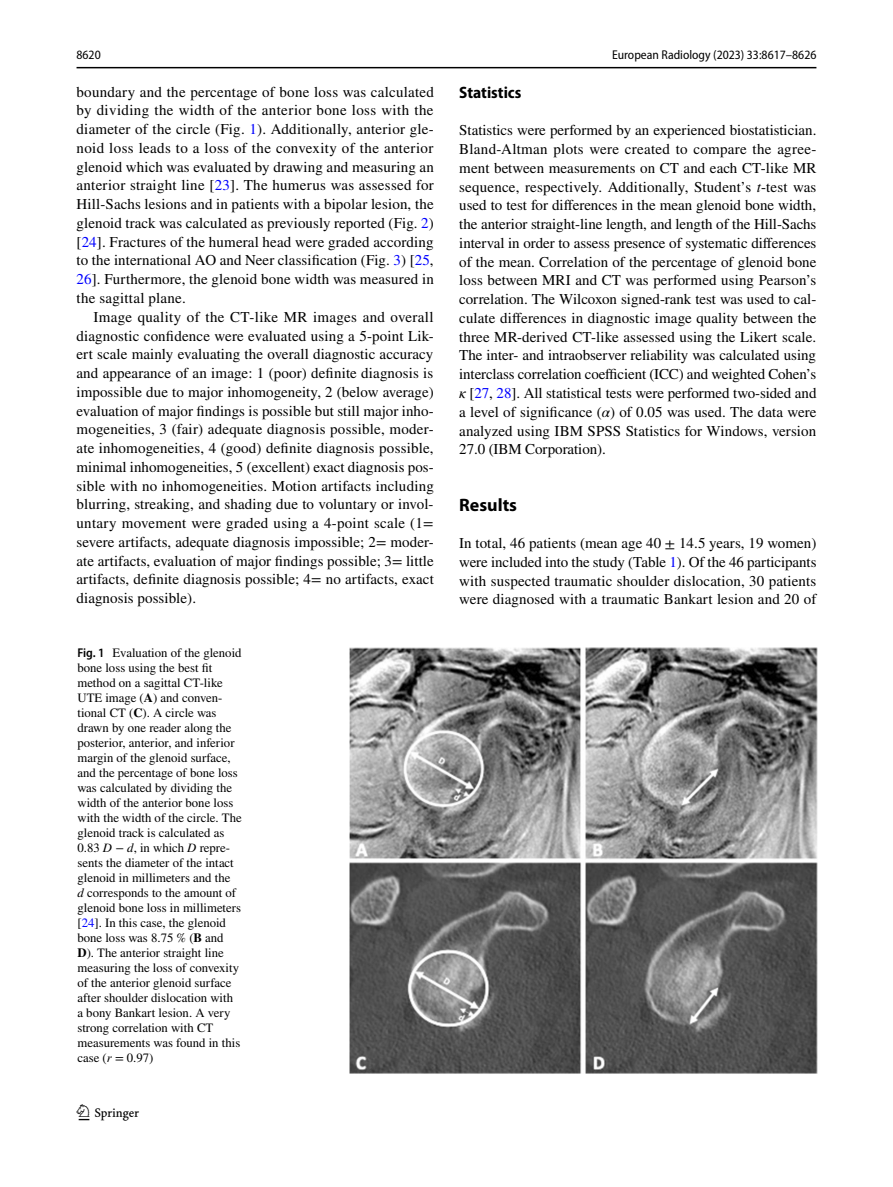
<style>
.page{position:relative;width:893px;height:1187px;background:#fff}
.page>*{position:absolute;margin:0;border:0;box-sizing:border-box;transform-origin:0 0}
.t1{font:22.5px "Springnew Regular 2";color:#000}
.t2{font:700 18px "Myriad Pro";color:#000}
.t3{font:700 semi-condensed 16.5px "Myriad Pro";color:#000}
.t4{font:15px/18.8px "STIX";letter-spacing:.005em;color:#000;text-align:justify}
.t5{font:12.75px/15px "STIX";color:#000}
.t6{font:semi-condensed 12.75px "Myriad Pro";color:#000}
.s1{color:#00f}
.s2{font-family:"Myriad Pro";font-weight:600;font-stretch:semi-condensed}
.s3{font-weight:700}
.s4{font-style:italic}
</style>
<div class="page">
<hr style="left:77px;top:67px;width:739px;height:1px;background:#000">
<img style="left:350px;top:647px;width:467px;height:425px">
<p class="t6" style="left:77px;top:48px;width:26px">8620</p>
<p class="t6" style="left:612px;top:48px;width:206px">European Radiology (2023) 33:8617–8626</p>
<p class="t4" style="left:77px;top:83px;width:359px">boundary and the percentage of bone loss was calculated by dividing the width of the anterior bone loss with the diameter of the circle (Fig. <span class="s1">1</span>). Additionally, anterior gle&shy;noid loss leads to a loss of the convexity of the anterior glenoid which was evaluated by drawing and measuring an anterior straight line [<span class="s1">23</span>]. The humerus was assessed for Hill-Sachs lesions and in patients with a bipolar lesion, the glenoid track was calculated as previously reported (Fig. <span class="s1">2</span>) [<span class="s1">24</span>]. Fractures of the humeral head were graded according to the international AO and Neer classification (Fig. <span class="s1">3</span>) [<span class="s1">25</span>, <span class="s1">26</span>]. Furthermore, the glenoid bone width was measured in the sagittal plane.</p>
<p class="t4" style="left:77px;top:308px;width:359px;text-indent:17px">Image quality of the CT-like MR images and overall diagnostic confidence were evaluated using a 5-point Lik&shy;ert scale mainly evaluating the overall diagnostic accuracy and appearance of an image: 1 (poor) definite diagnosis is impossible due to major inhomogeneity, 2 (below average) evaluation of major findings is possible but still major inho&shy;mogeneities, 3 (fair) adequate diagnosis possible, moder&shy;ate inhomogeneities, 4 (good) definite diagnosis possible, minimal inhomogeneities, 5 (excellent) exact diagnosis pos&shy;sible with no inhomogeneities. Motion artifacts including blurring, streaking, and shading due to voluntary or invol&shy;untary movement were graded using a 4-point scale (1= severe artifacts, adequate diagnosis impossible; 2= moder&shy;ate artifacts, evaluation of major findings possible; 3= little artifacts, definite diagnosis possible; 4= no artifacts, exact diagnosis possible).</p>
<p class="t5" style="left:77px;top:646px;width:166px"><span class="s2">Fig. 1</span> Evaluation of the glenoid bone loss using the best fit method on a sagittal CT-like<br>UTE image (<span class="s3">A</span>) and conven&shy;tional CT (<span class="s3">C</span>). A circle was drawn by one reader along the posterior, anterior, and inferior margin of the glenoid surface, and the percentage of bone loss was calculated by dividing the width of the anterior bone loss with the width of the circle. The glenoid track is calculated as<br>0.83 <span class="s4">D</span> − <span class="s4">d</span>, in which <span class="s4">D</span> repre&shy;sents the diameter of the intact glenoid in millimeters and the<br><span class="s4">d</span> corresponds to the amount of glenoid bone loss in millimeters [<span class="s1">24</span>]. In this case, the glenoid bone loss was 8.75 % (<span class="s3">B</span> and<br><span class="s3">D</span>). The anterior straight line measuring the loss of convexity of the anterior glenoid surface after shoulder dislocation with a bony Bankart lesion. A very strong correlation with CT measurements was found in this case (<span class="s4">r</span> = 0.97)</p>
<h1 class="t1" style="left:79px;top:1104px;width:62px">1 3</h1>
<p class="t3" style="left:459px;top:83px;width:64px">Statistics</p>
<p class="t4" style="left:459px;top:122px;width:359px">Statistics were performed by an experienced biostatistician.<br>Bland-Altman plots were created to compare the agree&shy;ment between measurements on CT and each CT-like MR sequence, respectively. Additionally, Student’s <span class="s4">t</span>-test was used to test for differences in the mean glenoid bone width, the anterior straight-line length, and length of the Hill-Sachs interval in order to assess presence of systematic differences of the mean. Correlation of the percentage of glenoid bone loss between MRI and CT was performed using Pearson’s correlation. The Wilcoxon signed-rank test was used to cal&shy;culate differences in diagnostic image quality between the three MR-derived CT-like assessed using the Likert scale.<br>The inter- and intraobserver reliability was calculated using interclass correlation coefficient (ICC) and weighted Cohen’s <span class="s4">κ</span> [<span class="s1">27</span>, <span class="s1">28</span>]. All statistical tests were performed two-sided and a level of significance (<span class="s4">α</span>) of 0.05 was used. The data were analyzed using IBM SPSS Statistics for Windows, version 27.0 (IBM Corporation).</p>
<p class="t2" style="left:459px;top:492px;width:59px">Results</p>
<p class="t4" style="left:459px;top:534px;width:359px">In total, 46 patients (mean age 40 ± 14.5 years, 19 women) were included into the study (Table <span class="s1">1</span>). Of the 46 participants with suspected traumatic shoulder dislocation, 30 patients were diagnosed with a traumatic Bankart lesion and 20 of</p>
</div>
